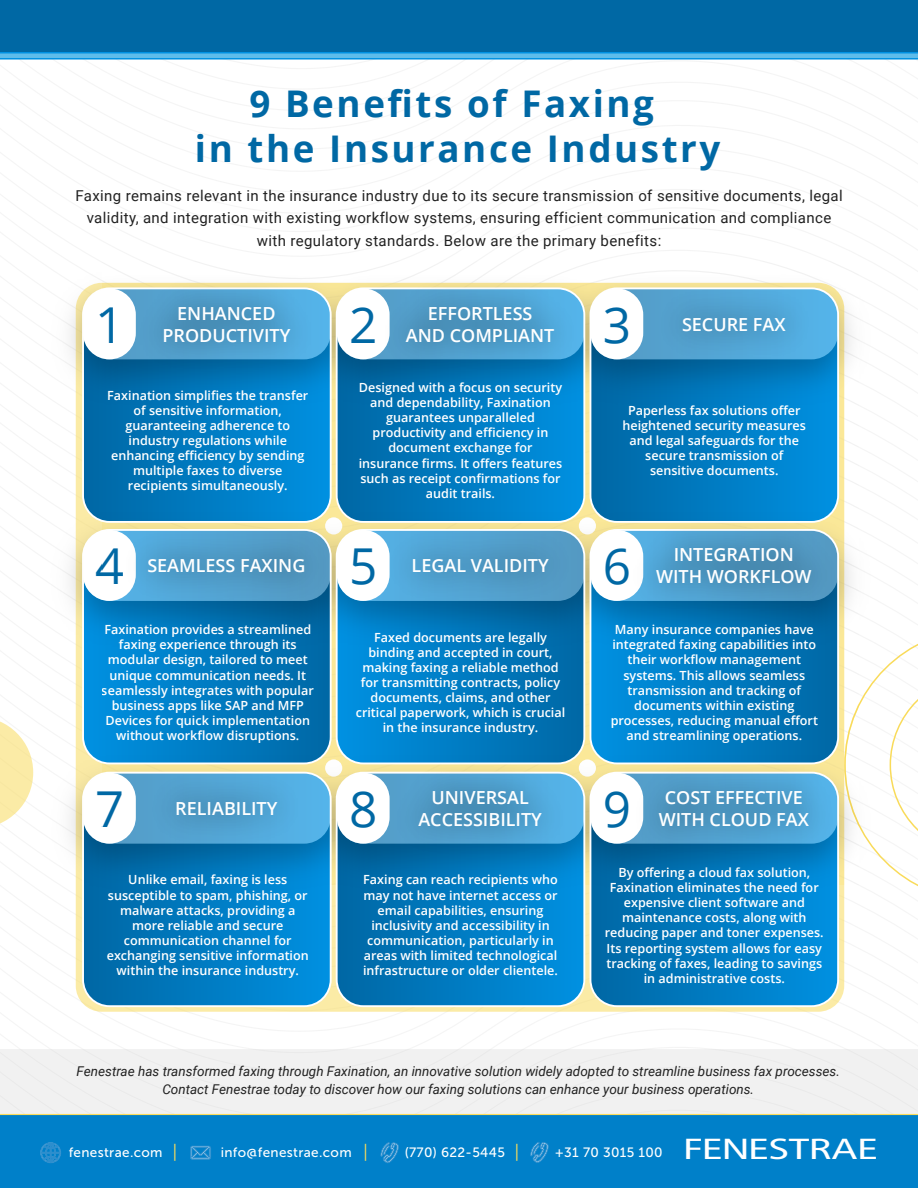
<style>
.page{position:relative;width:918px;height:1188px;background:#fff}
.page>*{position:absolute;margin:0;border:0;box-sizing:border-box;transform-origin:0 0}
.t1{font:49.5px "Open Sans";color:#0068a4}
.t2{font:700 36.75px/45px "Open Sans";letter-spacing:.07em;color:#0068a4;text-align:center}
.t3{font:600 18px/21.6px "Open Sans";color:#fff;text-align:center}
.t4{font:15px/22.5px "Roboto";letter-spacing:.025em;color:#212121;text-align:center}
.t5{font:italic 13.5px/18px "Roboto";color:#212121;text-align:center}
.t6{font:13.5px "Museo Sans 500";letter-spacing:.025em;color:#fff}
.t7{font:600 12.6px/15.1px "Open Sans";color:#fff;text-align:center}
.s1{font-family:"Museo Sans 300";font-style:italic;font-size:18px;color:#f9db5a}
.s2{font-family:"Rolphie Semibold Expd";font-size:29.55px}
</style>
<div class="page">
<svg style="left:844px;top:643px;width:74px;height:259px"></svg>
<svg style="left:0;top:721px;width:33px;height:103px"></svg>
<div style="left:0;top:1049px;width:918px;height:65px;background:#f1f1f1"></div>
<svg style="left:83px;top:898px;width:248px;height:108px;background:#037cc2"></svg>
<svg style="left:337px;top:898px;width:247px;height:108px;background:#027cc2"></svg>
<svg style="left:590px;top:898px;width:248px;height:108px;background:#037cc2"></svg>
<img style="left:50px;top:274px;width:829px;height:624px">
<div style="left:82px;top:772px;width:250px;height:235px;border:2px solid #fff;border-radius:27px"></div>
<div style="left:336px;top:772px;width:249px;height:235px;border:2px solid #fff;border-radius:27px"></div>
<div style="left:590px;top:772px;width:249px;height:235px;border:2px solid #fff;border-radius:27px"></div>
<div style="left:83px;top:288px;width:53px;height:71px;background:#fff;border-radius:26px"></div>
<div style="left:83px;top:530px;width:53px;height:71px;background:#fff;border-radius:26px"></div>
<div style="left:83px;top:773px;width:53px;height:71px;background:#fff;border-radius:26px"></div>
<img style="left:102px;top:248px;width:756px;height:637px">
<svg style="left:0;top:0;width:918px;height:60px;background:#0971ad"></svg>
<div style="left:0;top:1114px;width:918px;height:74px;background:#0080c9"></div>
<svg style="left:40px;top:1142px;width:21px;height:21px"></svg>
<svg style="left:381px;top:1142px;width:18px;height:21px"></svg>
<svg style="left:190px;top:1146px;width:21px;height:13px"></svg>
<svg style="left:530px;top:1142px;width:19px;height:21px"></svg>
<hr style="left:0;top:1114px;width:918px;height:1px;background:#f9db5a">
<h2 class="t2" style="left:195px;top:80px;width:527px">9 Benefits of Faxing<br>in the Insurance Industry</h2>
<p class="t4" style="left:76px;top:184px;width:769px">Faxing remains relevant in the insurance industry due to its secure transmission of sensitive documents, legal validity, and integration with existing workflow systems, ensuring efficient communication and compliance with regulatory standards. Below are the primary benefits:</p>
<h1 class="t1" style="left:95px;top:291px;width:30px">1</h1>
<h3 class="t3" style="left:162px;top:302px;width:129px">ENHANCED<br>PRODUCTIVITY</h3>
<h1 class="t1" style="left:349px;top:291px;width:30px">2</h1>
<h3 class="t3" style="left:406px;top:302px;width:150px">EFFORTLESS<br>AND COMPLIANT</h3>
<p class="t7" style="left:107px;top:387px;width:203px">Faxination simplifies the transfer of sensitive information, guaranteeing adherence to industry regulations while enhancing efficiency by sending multiple faxes to diverse recipients simultaneously.</p>
<p class="t7" style="left:359px;top:380px;width:205px">Designed with a focus on security and dependability, Faxination guarantees unparalleled productivity and efficiency in document exchange for insurance firms. It offers features such as receipt confirmations for audit trails.</p>
<h1 class="t1" style="left:95px;top:532px;width:30px">4</h1>
<h3 class="t3" style="left:147px;top:555px;width:160px">SEAMLESS FAXING</h3>
<h1 class="t1" style="left:349px;top:532px;width:30px">5</h1>
<h3 class="t3" style="left:412px;top:555px;width:139px">LEGAL VALIDITY</h3>
<h1 class="t1" style="left:603px;top:291px;width:30px">3</h1>
<h3 class="t3" style="left:682px;top:313px;width:105px">SECURE FAX</h3>
<p class="t7" style="left:623px;top:402px;width:185px">Paperless fax solutions offer heightened security measures and legal safeguards for the secure transmission of sensitive documents.</p>
<h1 class="t1" style="left:603px;top:532px;width:30px">6</h1>
<h3 class="t3" style="left:656px;top:544px;width:157px">INTEGRATION<br>WITH WORKFLOW</h3>
<p class="t7" style="left:102px;top:622px;width:214px">Faxination provides a streamlined faxing experience through its modular design, tailored to meet unique communication needs. It seamlessly integrates with popular business apps like SAP and MFP<br>Devices for quick implementation without workflow disruptions.</p>
<p class="t7" style="left:356px;top:629px;width:211px">Faxed documents are legally binding and accepted in court, making faxing a reliable method for transmitting contracts, policy documents, claims, and other critical paperwork, which is crucial in the insurance industry.</p>
<p class="t7" style="left:611px;top:622px;width:209px">Many insurance companies have integrated faxing capabilities into their workflow management systems. This allows seamless transmission and tracking of documents within existing processes, reducing manual effort and streamlining operations.</p>
<h1 class="t1" style="left:95px;top:775px;width:30px">7</h1>
<h3 class="t3" style="left:175px;top:797px;width:104px">RELIABILITY</h3>
<h1 class="t1" style="left:349px;top:775px;width:30px">8</h1>
<h3 class="t3" style="left:418px;top:787px;width:125px">UNIVERSAL<br>ACCESSIBILITY</h3>
<h1 class="t1" style="left:603px;top:775px;width:30px">9</h1>
<h3 class="t3" style="left:659px;top:787px;width:152px">COST EFFECTIVE<br>WITH CLOUD FAX</h3>
<p class="t7" style="left:107px;top:872px;width:204px">Unlike email, faxing is less susceptible to spam, phishing, or malware attacks, providing a more reliable and secure communication channel for exchanging sensitive information within the insurance industry.</p>
<p class="t7" style="left:363px;top:872px;width:196px">Faxing can reach recipients who may not have internet access or email capabilities, ensuring inclusivity and accessibility in communication, particularly in areas with limited technological infrastructure or older clientele.</p>
<p class="t7" style="left:605px;top:865px;width:220px">By offering a cloud fax solution, Faxination eliminates the need for expensive client software and maintenance costs, along with reducing paper and toner expenses.<br>Its reporting system allows for easy tracking of faxes, leading to savings in administrative costs.</p>
<p class="t5" style="left:77px;top:1062px;width:765px">Fenestrae has transformed faxing through Faxination, an innovative solution widely adopted to streamline business fax processes.<br>Contact Fenestrae today to discover how our faxing solutions can enhance your business operations.</p>
<p class="t6" style="left:69px;top:1145px;width:111px">fenestrae.com <span class="s1">|</span></p>
<p class="t6" style="left:221px;top:1145px;width:149px">info@fenestrae.com <span class="s1">|</span></p>
<p class="t6" style="left:405px;top:1145px;width:116px">(770) 622-5445 <span class="s1">|</span></p>
<p class="t6" style="left:555px;top:1145px;width:324px">+31 70 3015 100 <span class="s2">FENESTRAE</span></p>
</div>
